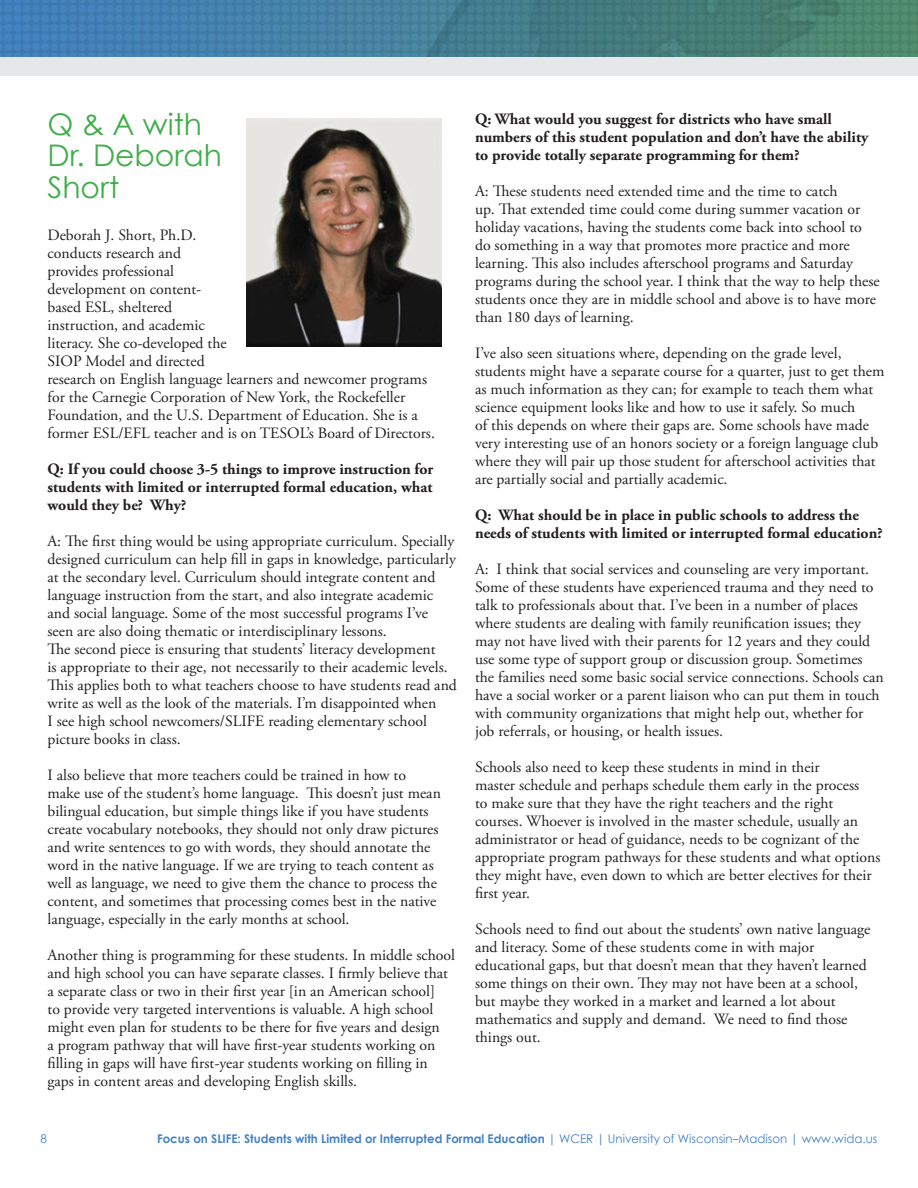
<style>
.page{position:relative;width:918px;height:1188px;background:#fff}
.page>*{position:absolute;margin:0;border:0;box-sizing:border-box;transform-origin:0 0}
.headline{font:29.85px/31.5px "Century Gothic";color:#40ae49}
.body{font:15.75px/18px "Adobe Garamond Pro";color:#231f20}
.body-2{font:700 15.75px/18px "Adobe Garamond Pro";color:#231f20}
.t1{font:700 12px "Century Gothic";color:#4382c4}
.t2{font:12px "Century Gothic";color:#4382c4}
.s1{font-weight:400}
</style>
<div class="page">
<img style="left:0;top:0;width:918px;height:57px">
<div style="left:0;top:57px;width:918px;height:19px;background:#e6e7e9"></div>
<img style="left:246px;top:119px;width:196px;height:228px">
<p class="headline" style="left:48px;top:108px;width:176px">Q &amp; A with<br>Dr. Deborah<br>Short</p>
<p class="body" style="left:48px;top:227px;width:389px">Deborah J. Short, Ph.D.<br>conducts research and<br>provides professional<br>development on content-<br>based ESL, sheltered<br>instruction, and academic<br>literacy. She co-developed the<br>SIOP Model and directed<br>research on English language learners and newcomer programs for the Carnegie Corporation of New York, the Rockefeller Foundation, and the U.S. Department of Education. She is a former ESL/EFL teacher and is on TESOL’s Board of Directors.</p>
<p class="body-2" style="left:48px;top:461px;width:387px;text-align:justify">Q: If you could choose 3-5 things to improve instruction for students with limited or interrupted formal education, what would they be? Why?</p>
<p class="body" style="left:48px;top:533px;width:410px">A: The first thing would be using appropriate curriculum. Specially designed curriculum can help fill in gaps in knowledge, particularly at the secondary level. Curriculum should integrate content and language instruction from the start, and also integrate academic and social language. Some of the most successful programs I’ve seen are also doing thematic or interdisciplinary lessons.</p>
<p class="body" style="left:48px;top:641px;width:411px">The second piece is ensuring that students’ literacy development<br>is appropriate to their age, not necessarily to their academic levels.<br>This applies both to what teachers choose to have students read and write as well as the look of the materials. I’m disappointed when<br>I see high school newcomers/SLIFE reading elementary school picture books in class.</p>
<p class="body" style="left:48px;top:767px;width:395px">I also believe that more teachers could be trained in how to make use of the student’s home language. This doesn’t just mean bilingual education, but simple things like if you have students create vocabulary notebooks, they should not only draw pictures and write sentences to go with words, they should annotate the word in the native language. If we are trying to teach content as well as language, we need to give them the chance to process the content, and sometimes that processing comes best in the native language, especially in the early months at school.</p>
<p class="body" style="left:48px;top:947px;width:409px">Another thing is programming for these students. In middle school and high school you can have separate classes. I firmly believe that a separate class or two in their first year [in an American school]<br>to provide very targeted interventions is valuable. A high school might even plan for students to be there for five years and design<br>a program pathway that will have first-year students working on filling in gaps will have first-year students working on filling in gaps in content areas and developing English skills.</p>
<p class="body-2" style="left:475px;top:110px;width:395px">Q: What would you suggest for districts who have small numbers of this student population and don’t have the ability to provide totally separate programming for them?</p>
<p class="body" style="left:475px;top:182px;width:406px">A: These students need extended time and the time to catch<br>up. That extended time could come during summer vacation or holiday vacations, having the students come back into school to do something in a way that promotes more practice and more learning. This also includes afterschool programs and Saturday programs during the school year. I think that the way to help these students once they are in middle school and above is to have more than 180 days of learning.</p>
<p class="body" style="left:475px;top:344px;width:411px">I’ve also seen situations where, depending on the grade level, students might have a separate course for a quarter, just to get them as much information as they can; for example to teach them what science equipment looks like and how to use it safely. So much<br>of this depends on where their gaps are. Some schools have made very interesting use of an honors society or a foreign language club where they will pair up those student for afterschool activities that are partially social and partially academic.</p>
<p class="body-2" style="left:475px;top:506px;width:409px">Q: What should be in place in public schools to address the needs of students with limited or interrupted formal education?</p>
<p class="body" style="left:475px;top:560px;width:410px">A: I think that social services and counseling are very important.<br>Some of these students have experienced trauma and they need to talk to professionals about that. I’ve been in a number of places where students are dealing with family reunification issues; they may not have lived with their parents for 12 years and they could use some type of support group or discussion group. Sometimes the families need some basic social service connections. Schools can have a social worker or a parent liaison who can put them in touch with community organizations that might help out, whether for job referrals, or housing, or health issues.</p>
<p class="body" style="left:475px;top:758px;width:407px">Schools also need to keep these students in mind in their<br>master schedule and perhaps schedule them early in the process<br>to make sure that they have the right teachers and the right courses. Whoever is involved in the master schedule, usually an administrator or head of guidance, needs to be cognizant of the appropriate program pathways for these students and what options they might have, even down to which are better electives for their first year.</p>
<p class="body" style="left:475px;top:920px;width:397px">Schools need to find out about the students’ own native language and literacy. Some of these students come in with major educational gaps, but that doesn’t mean that they haven’t learned some things on their own. They may not have been at a school, but maybe they worked in a market and learned a lot about mathematics and supply and demand. We need to find those things out.</p>
<p class="t2" style="left:40px;top:1131px;width:8px">8</p>
<p class="t1" style="left:157px;top:1131px;width:722px">Focus on SLIFE: Students with Limited or Interrupted Formal Education <span class="s1">| WCER | University of Wisconsin–Madison | www.wida.us</span></p>
</div>
